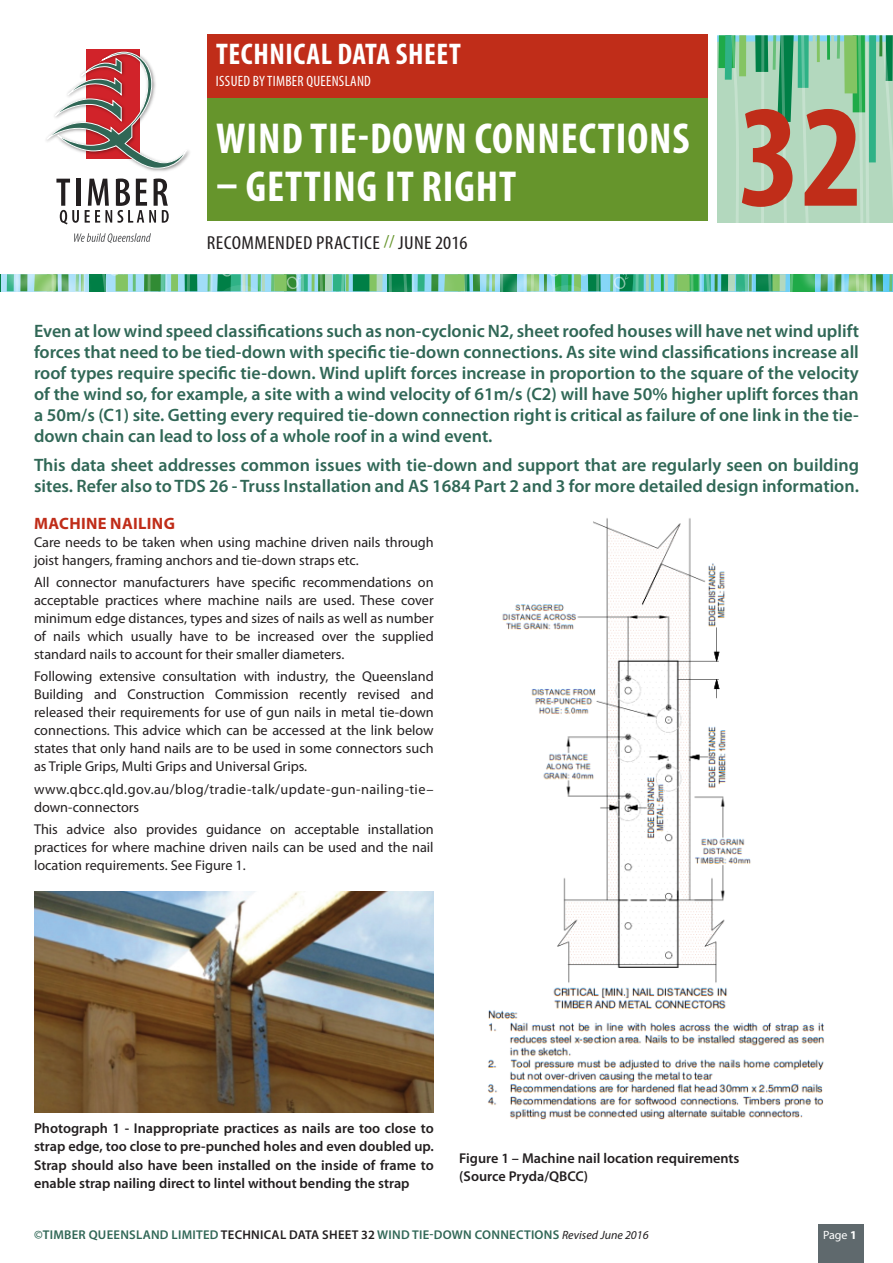
<style>
.page{position:relative;width:893px;height:1263px;background:#fff}
.page>*{position:absolute;margin:0;border:0;box-sizing:border-box;transform-origin:0 0}
.t1{font:700 condensed 147px "Myriad Pro";color:#c02d19}
.heading_in_green_pan{font:700 condensed 43.5px "Myriad Pro";letter-spacing:.02em;color:#fff}
.t2{font:700 condensed 30px "Myriad Pro";letter-spacing:.02em;color:#fff}
.t3{font:condensed 18.9px "Myriad Pro";letter-spacing:.02em;color:#231f20;scale:1.11 1}
.intro_text{font:600 18px/21px "Myriad Pro";color:#306756;text-align:justify}
.heading{font:700 16.5px "Myriad Pro";letter-spacing:.02em;color:#c02d19}
.t4{font:condensed 15px "Myriad Pro";letter-spacing:.02em;color:#fff}
.body_text{font:14.25px/18px "Myriad Pro";color:#231f20;text-align:justify}
.body_text-2{font:600 14.25px/18px "Myriad Pro";color:#231f20;text-align:justify}
.body_text-3{font:14.25px/18px "Myriad Pro";letter-spacing:.03em;color:#231f20}
.Photo_No__text{font:600 14.25px/18px "Myriad Pro";color:#231f20}
.body_text-4{font:600 12.75px "Myriad Pro";letter-spacing:.02em;color:#306756}
.body_text-5{font:12px "Myriad Pro";color:#fff}
.s1{font-size:17.55px;color:#66952c}
.s2{color:#231f20}
.s3{font-weight:400;font-style:italic;font-size:12px;color:#231f20}
.s4{font-weight:700}
</style>
<div class="page">
<div style="left:818px;top:1225px;width:45px;height:38px;background:#5f696d"></div>
<svg style="left:717px;top:35px;width:176px;height:187px;background:#9acead"></svg>
<div style="left:207px;top:98px;width:501px;height:123px;background:#66952c"></div>
<div style="left:207px;top:34px;width:501px;height:64px;background:#c02d19"></div>
<img style="left:488px;top:518px;width:336px;height:602px">
<hr style="left:76px;top:179px;width:4px;height:27px;background:#231f20">
<svg style="left:56px;top:179px;width:23px;height:45px"></svg>
<svg style="left:85px;top:179px;width:84px;height:44px"></svg>
<img style="left:86px;top:49px;width:104px;height:123px">
<svg style="left:74px;top:233px;width:77px;height:10px"></svg>
<svg style="left:46px;top:52px;width:141px;height:117px"></svg>
<svg style="left:0;top:274px;width:893px;height:17px;background:#68bb99"></svg>
<img style="left:34px;top:892px;width:400px;height:221px">
<p class="t2" style="left:216px;top:35px;width:246px">TECHNICAL DATA SHEET</p>
<p class="t4" style="left:216px;top:72px;width:157px">ISSUED BY TIMBER QUEENSLAND</p>
<p class="heading_in_green_pan" style="left:216px;top:111px;width:475px">WIND TIE-DOWN CONNECTIONS</p>
<p class="heading_in_green_pan" style="left:216px;top:159px;width:302px">– GETTING IT RIGHT</p>
<p class="t3" style="left:207px;top:231px;width:236px">RECOMMENDED PRACTICE <span class="s1">//</span> JUNE 2016</p>
<p class="t1" style="left:738px;top:65px;width:127px">32</p>
<p class="intro_text" style="left:34px;top:320px;width:826px">Even at low wind speed classifications such as non-cyclonic N2, sheet roofed houses will have net wind uplift forces that need to be tied-down with specific tie-down connections. As site wind classifications increase all roof types require specific tie-down. Wind uplift forces increase in proportion to the square of the velocity of the wind so, for example, a site with a wind velocity of 61m/s (C2) will have 50% higher uplift forces than a 50m/s (C1) site. Getting every required tie-down connection right is critical as failure of one link in the tie&shy;down chain can lead to loss of a whole roof in a wind event.</p>
<p class="intro_text" style="left:34px;top:454px;width:826px">This data sheet addresses common issues with tie-down and support that are regularly seen on building sites. Refer also to TDS 26 - Truss Installation and AS 1684 Part 2 and 3 for more detailed design information.</p>
<p class="heading" style="left:34px;top:514px;width:142px">MACHINE NAILING</p>
<p class="body_text" style="left:34px;top:533px;width:401px">Care needs to be taken when using machine driven nails through joist hangers, framing anchors and tie-down straps etc.</p>
<p class="body_text" style="left:34px;top:573px;width:401px">All connector manufacturers have specific recommendations on acceptable practices where machine nails are used. These cover minimum edge distances, types and sizes of nails as well as number of nails which usually have to be increased over the supplied standard nails to account for their smaller diameters.</p>
<p class="body_text" style="left:34px;top:668px;width:401px">Following extensive consultation with industry, the Queensland Building and Construction Commission recently revised and released their requirements for use of gun nails in metal tie-down connections. This advice which can be accessed at the link below states that only hand nails are to be used in some connectors such as Triple Grips, Multi Grips and Universal Grips.</p>
<p class="body_text-3" style="left:34px;top:780px;width:401px">www.qbcc.qld.gov.au/blog/tradie-talk/update-gun-nailing-tie– down-connectors</p>
<p class="body_text" style="left:34px;top:820px;width:401px">This advice also provides guidance on acceptable installation practices for where machine driven nails can be used and the nail location requirements. See Figure 1.</p>
<p class="body_text-2" style="left:34px;top:1119px;width:401px">Photograph 1 - Inappropriate practices as nails are too close to strap edge, too close to pre-punched holes and even doubled up.<br>Strap should also have been installed on the inside of frame to enable strap nailing direct to lintel without bending the strap</p>
<p class="Photo_No__text" style="left:459px;top:1149px;width:282px">Figure 1 – Machine nail location requirements (Source Pryda/QBCC)</p>
<p class="body_text-4" style="left:34px;top:1226px;width:616px">©TIMBER QUEENSLAND LIMITED <span class="s2">TECHNICAL DATA SHEET 32</span> WIND TIE-DOWN CONNECTIONS <span class="s3">Revised June 2016</span></p>
<p class="body_text-5" style="left:823px;top:1228px;width:35px">Page <span class="s4">1</span></p>
</div>
